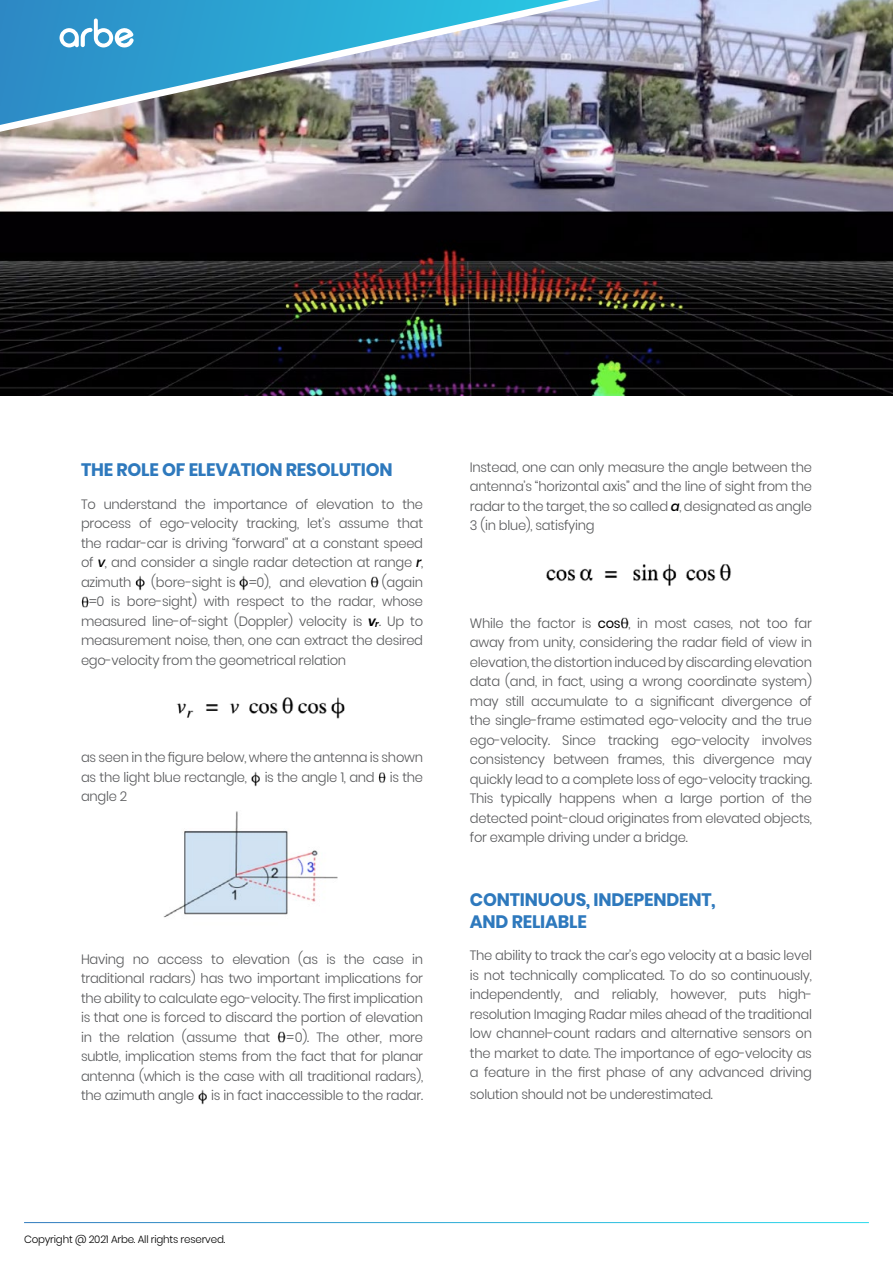
<style>
.page{position:relative;width:893px;height:1263px;background:#fff}
.page>*{position:absolute;margin:0;border:0;box-sizing:border-box;transform-origin:0 0}
.t1{font:700 18px/21.6px "Poppins";letter-spacing:-.01em;color:#2e79bd}
.t2{font:300 13.5px/19.5px "Poppins";letter-spacing:-.02em;color:#58595b;text-align:justify}
.t3{font:300 10.5px "Poppins";letter-spacing:-.02em;color:#000}
.s1{font-weight:500;font-style:italic;color:#000}
.s2{font-weight:600;font-style:italic;color:#000}
.s3{font-weight:400;color:#000}
</style>
<div class="page">
<img style="left:0;top:0;width:893px;height:395px">
<img style="left:81px;top:596px;width:8px;height:12px">
<img style="left:251px;top:772px;width:9px;height:15px">
<img style="left:378px;top:772px;width:8px;height:11px">
<img style="left:277px;top:1031px;width:9px;height:12px">
<img style="left:198px;top:1090px;width:9px;height:15px">
<img style="left:620px;top:617px;width:9px;height:12px">
<img style="left:176px;top:697px;width:169px;height:22px">
<img style="left:163px;top:811px;width:175px;height:107px">
<img style="left:546px;top:564px;width:185px;height:22px">
<img style="left:0;top:0;width:601px;height:132px">
<img style="left:0;top:0;width:570px;height:125px">
<svg style="left:60px;top:19px;width:74px;height:29px"></svg>
<img style="left:135px;top:576px;width:10px;height:15px">
<img style="left:239px;top:576px;width:9px;height:15px">
<img style="left:370px;top:576px;width:9px;height:12px">
<h1 class="t1" style="left:81px;top:459px;width:313px">THE ROLE OF ELEVATION RESOLUTION</h1>
<p class="t2" style="left:81px;top:494px;width:344px">To understand the importance of elevation to the process of ego-velocity tracking, let’s assume that the radar-car is driving “forward” at a constant speed of <span class="s1">v</span>, and consider a single radar detection at range <span class="s1">r</span>, azimuth</p>
<p class="t2" style="left:151px;top:572px;width:273px">(bore-sight is =0), and elevation (again</p>
<p class="t2" style="left:89px;top:592px;width:336px">=0 is bore-sight) with respect to the radar, whose</p>
<p class="t2" style="left:81px;top:611px;width:344px">measured line-of-sight (Doppler) velocity is <span class="s2">v</span><sub>r</sub>. Up to</p>
<p class="t2" style="left:81px;top:631px;width:344px">measurement noise, then, one can extract the desired</p>
<p class="t2" style="left:81px;top:650px;width:267px">ego-velocity from the geometrical relation</p>
<p class="t2" style="left:81px;top:748px;width:344px">as seen in the figure below, where the antenna is shown as the light blue rectangle,</p>
<p class="t2" style="left:265px;top:767px;width:160px">is the angle 1, and is the</p>
<p class="t2" style="left:81px;top:787px;width:48px">angle 2</p>
<p class="t2" style="left:81px;top:949px;width:344px">Having no access to elevation (as is the case in traditional radars) has two important implications for the ability to calculate ego-velocity. The first implication is that one is forced to discard the portion of elevation in the relation (assume that =0). The other, more subtle, implication stems from the fact that for planar antenna (which is the case with all traditional radars), the azimuth angle</p>
<p class="t2" style="left:211px;top:1086px;width:213px">is in fact inaccessible to the radar.</p>
<p class="t2" style="left:470px;top:457px;width:344px">Instead, one can only measure the angle between the antenna’s “horizontal axis” and the line of sight from the radar to the target, the so called <span class="s1">a</span>, designated as angle 3 (in blue), satisfying</p>
<p class="t2" style="left:470px;top:613px;width:344px">While the factor is <span class="s3">cos</span> , in most cases, not too far away from unity, considering the radar field of view in elevation, the distortion induced by discarding elevation data (and, in fact, using a wrong coordinate system) may still accumulate to a significant divergence of the single-frame estimated ego-velocity and the true ego-velocity. Since tracking ego-velocity involves consistency between frames, this divergence may quickly lead to a complete loss of ego-velocity tracking.<br>This typically happens when a large portion of the detected point-cloud originates from elevated objects, for example driving under a bridge.</p>
<h1 class="t1" style="left:470px;top:889px;width:247px">CONTINUOUS, INDEPENDENT,<br>AND RELIABLE</h1>
<p class="t2" style="left:470px;top:946px;width:344px">The ability to track the car’s ego velocity at a basic level is not technically complicated. To do so continuously, independently, and reliably, however, puts high&shy;resolution Imaging Radar miles ahead of the traditional low channel-count radars and alternative sensors on the market to date. The importance of ego-velocity as a feature in the first phase of any advanced driving</p>
<p class="t2" style="left:470px;top:1084px;width:245px">solution should not be underestimated.</p>
<p class="t3" style="left:24px;top:1233px;width:203px">Copyright @ 2021 Arbe. All rights reserved.</p>
</div>
